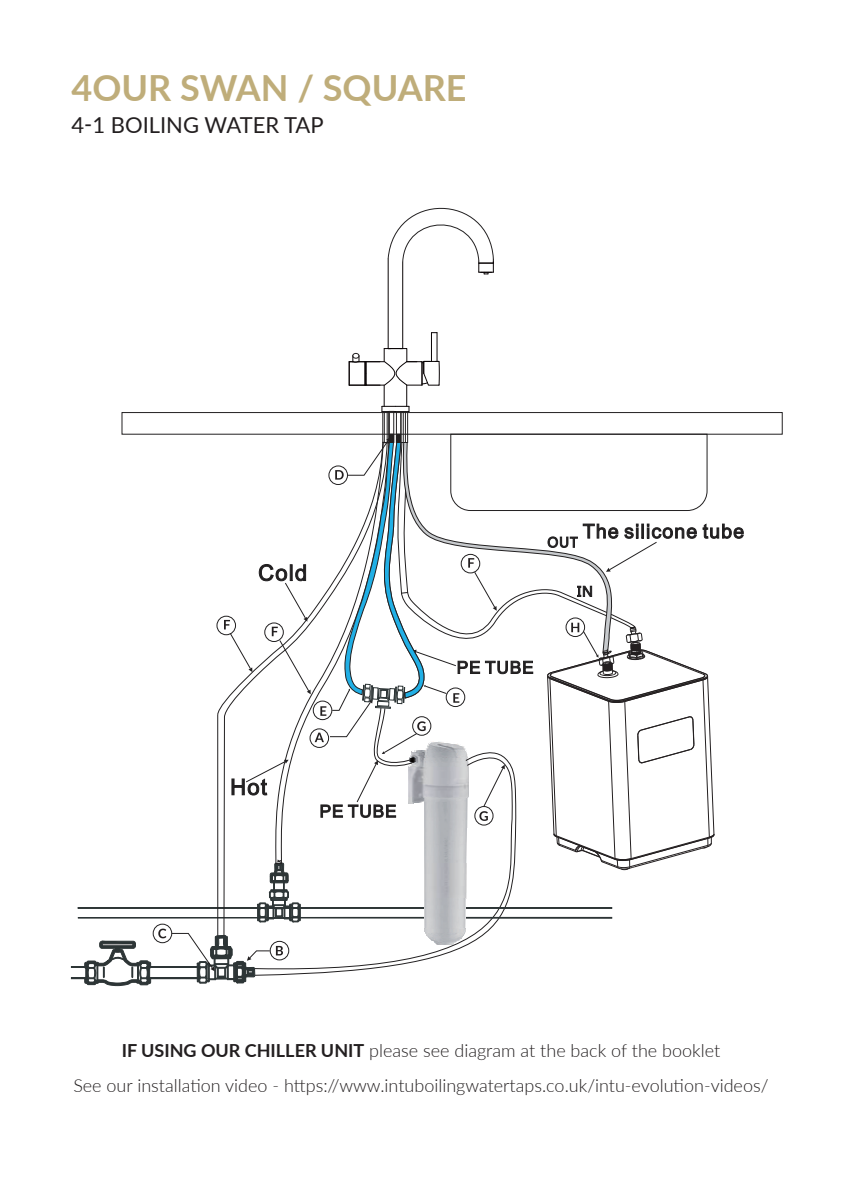
<style>
.page{position:relative;width:842px;height:1191px;background:#fff}
.page>*{position:absolute;margin:0;border:0;box-sizing:border-box;transform-origin:0 0}
.t1{font:700 36px "Lato";color:#bfad7a}
.t2{font:22px "Lato";color:#231f20}
.t3{font:300 18px/35.4px "Lato";color:#231f20;text-align:center}
.s1{font-weight:700}
</style>
<div class="page">
<hr style="left:402px;top:262px;width:1px;height:86px;background:#090405">
<hr style="left:388px;top:258px;width:1px;height:90px;background:#090405">
<svg style="left:387px;top:207px;width:107px;height:67px"></svg>
<div style="left:122px;top:412px;width:660px;height:22px;border:1px solid #222021"></div>
<div style="left:384px;top:411px;width:5px;height:32px;border:1px solid #222021"></div>
<div style="left:389px;top:411px;width:5px;height:32px;border:1px solid #222021"></div>
<div style="left:396px;top:411px;width:5px;height:32px;border:1px solid #222021"></div>
<div style="left:401px;top:411px;width:5px;height:32px;border:1px solid #222021"></div>
<div style="left:403px;top:411px;width:5px;height:32px;border:1px solid #222021"></div>
<svg style="left:71px;top:433px;width:673px;height:553px"></svg>
<img style="left:424px;top:898px;width:42px;height:29px">
<svg style="left:349px;top:332px;width:91px;height:80px"></svg>
<h1 class="t1" style="left:72px;top:61px;width:397px">4OUR SWAN / SQUARE</h1>
<p class="t2" style="left:72px;top:109px;width:254px">4-1 BOILING WATER TAP</p>
<p class="t3" style="left:73px;top:1031px;width:697px"><span class="s1">IF USING OUR CHILLER UNIT</span> please see diagram at the back of the booklet<br>See our installation video - https://www.intuboilingwatertaps.co.uk/intu-evolution-videos/</p>
</div>
